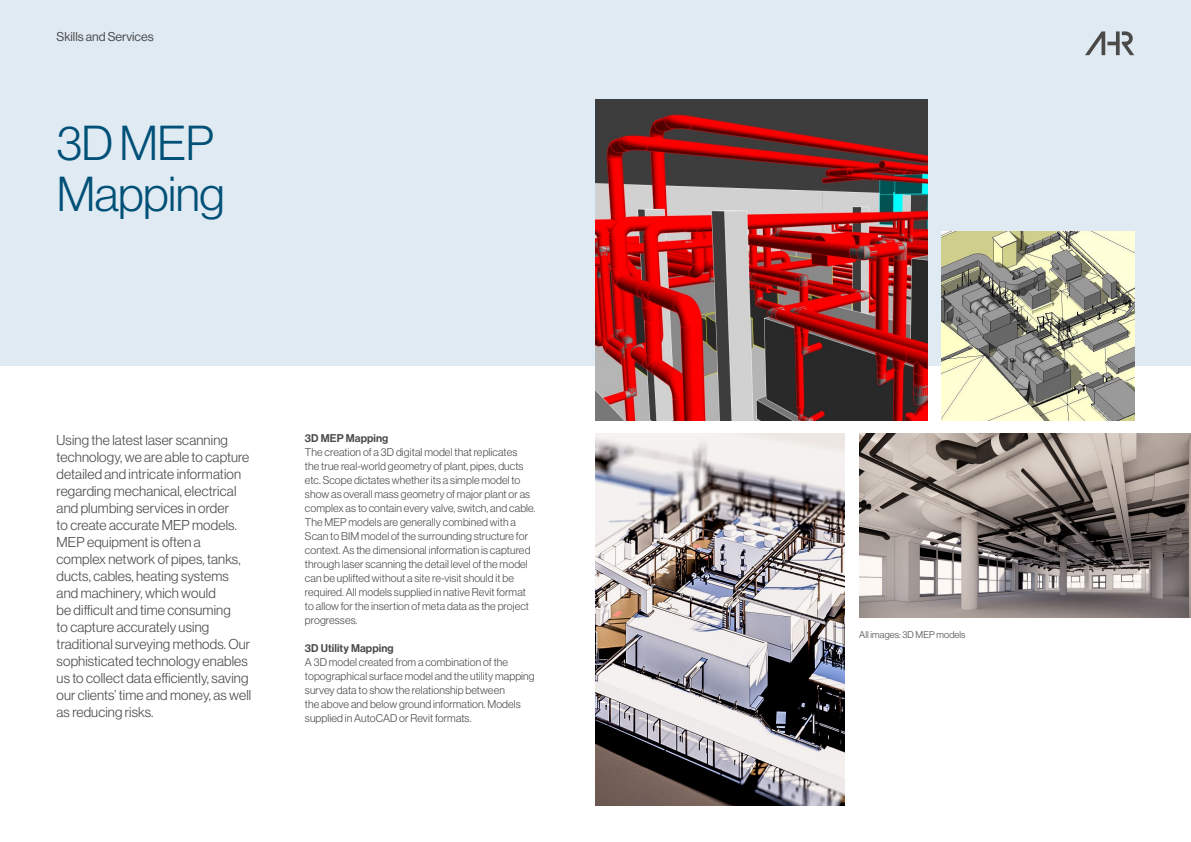
<style>
.page{position:relative;width:1191px;height:842px;background:#fff}
.page>*{position:absolute;margin:0;border:0;box-sizing:border-box;transform-origin:0 0}
.t1{font:48px/51px "N Haas Grotesk DS Pro 45 Lt";letter-spacing:-.01em;color:#005077}
.t2{font:14px/17px "N Haas Grotesk DS Pro 45 Lt";letter-spacing:.01em;color:#4a4a49}
.t3{font:12.5px "N Haas Grotesk DS Pro 55 Rg";color:#4a4a49}
.t4{font:11px/14px "N Haas Grotesk DS Pro 45 Lt";letter-spacing:.01em;color:#4a4a49}
.t5{font:11px "N Haas Grotesk DS Pro 65 Md";letter-spacing:.01em;color:#4a4a49}
.t6{font:9.6px "N Haas Grotesk DS Pro 45 Lt";letter-spacing:.01em;color:#4a4a49}
</style>
<div class="page">
<div style="left:0;top:0;width:1191px;height:366px;background:#e0eaf3"></div>
<svg style="left:1085px;top:31px;width:49px;height:24px"></svg>
<img style="left:595px;top:99px;width:332px;height:322px">
<img style="left:595px;top:434px;width:250px;height:371px">
<img style="left:859px;top:434px;width:332px;height:184px">
<img style="left:941px;top:231px;width:193px;height:190px">
<p class="t3" style="left:57px;top:29px;width:99px">Skills and Services</p>
<h1 class="t1" style="left:57px;top:118px;width:169px">3D MEP<br>Mapping</h1>
<p class="t2" style="left:57px;top:431px;width:196px">Using the latest laser scanning technology, we are able to capture detailed and intricate information regarding mechanical, electrical and plumbing services in order<br>to create accurate MEP models.<br>MEP equipment is often a complex network of pipes, tanks, ducts, cables, heating systems and machinery, which would<br>be difficult and time consuming<br>to capture accurately using traditional surveying methods. Our sophisticated technology enables us to collect data efficiently, saving our clients’ time and money, as well as reducing risks.</p>
<p class="t5" style="left:305px;top:432px;width:85px">3D MEP Mapping</p>
<p class="t4" style="left:305px;top:445px;width:232px">The creation of a 3D digital model that replicates<br>the true real-world geometry of plant, pipes, ducts etc. Scope dictates whether its a simple model to show as overall mass geometry of major plant or as complex as to contain every valve, switch, and cable.<br>The MEP models are generally combined with a Scan to BIM model of the surrounding structure for context. As the dimensional information is captured through laser scanning the detail level of the model can be uplifted without a site re-visit should it be required. All models supplied in native Revit format to allow for the insertion of meta data as the project progresses.</p>
<p class="t5" style="left:305px;top:642px;width:90px">3D Utility Mapping</p>
<p class="t4" style="left:305px;top:655px;width:231px">A 3D model created from a combination of the topographical surface model and the utility mapping survey data to show the relationship between<br>the above and below ground information. Models supplied in AutoCAD or Revit formats.</p>
<p class="t6" style="left:859px;top:629px;width:108px">All images: 3D MEP models</p>
</div>
